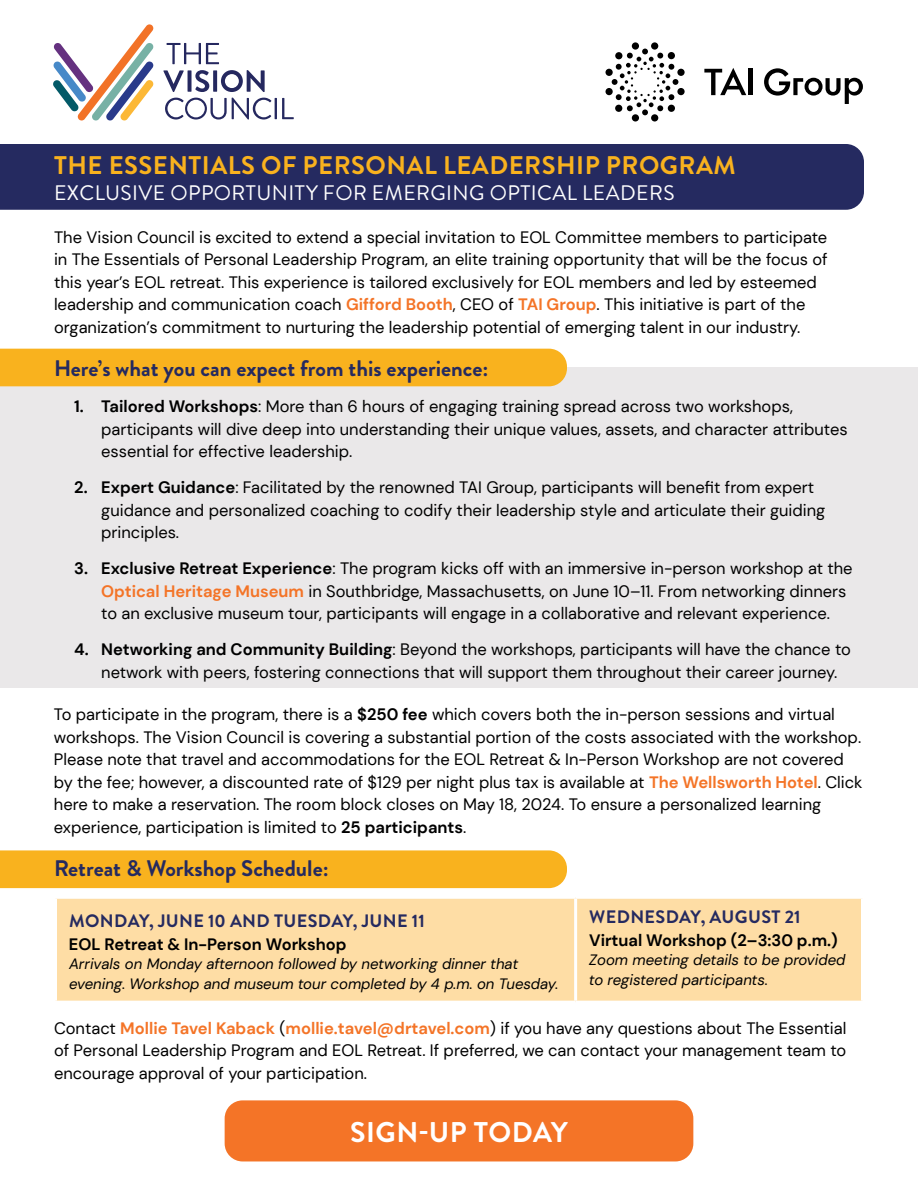
<style>
.page{position:relative;width:918px;height:1188px;background:#fff}
.page>*{position:absolute;margin:0;border:0;box-sizing:border-box;transform-origin:0 0}
.t1{font:700 28.5px "Brandon Grotesque";letter-spacing:.02em;color:#fff}
.t2{font:700 25.5px "Brandon Grotesque";letter-spacing:.02em;color:#f9b21e}
.t3{font:700 22.5px "Brandon Grotesque";color:#252a60}
.t4{font:21px "Brandon Grotesque";letter-spacing:.02em;color:#fff}
.t5{font:700 18px "Brandon Grotesque";letter-spacing:.02em;color:#252a60}
.t6{font:16.5px/22.5px "DM Sans";color:#000}
.t7{font:700 16.5px "DM Sans";color:#000}
.t8{font:italic 15px/19.5px "DM Sans";color:#000}
.s1{font-weight:700;color:#f47427}
.s2{font-weight:700}
</style>
<div class="page">
<div style="left:0;top:368px;width:918px;height:320px;background:#eae8e9"></div>
<div style="left:225px;top:1100px;width:468px;height:61px;background:#f47427;border-radius:18px"></div>
<div style="left:0;top:144px;width:864px;height:66px;background:#252a60"></div>
<div style="left:0;top:349px;width:567px;height:37px;background:#f9b21e"></div>
<div style="left:0;top:850px;width:567px;height:38px;background:#f9b21e"></div>
<div style="left:57px;top:899px;width:804px;height:102px;background:#fedda5"></div>
<hr style="left:574px;top:899px;width:3px;height:102px;background:#fff">
<svg style="left:53px;top:24px;width:101px;height:97px"></svg>
<svg style="left:163px;top:70px;width:21px;height:22px"></svg>
<svg style="left:188px;top:70px;width:4px;height:22px"></svg>
<svg style="left:195px;top:70px;width:14px;height:22px"></svg>
<svg style="left:213px;top:70px;width:4px;height:22px"></svg>
<svg style="left:221px;top:70px;width:44px;height:22px"></svg>
<svg style="left:165px;top:98px;width:106px;height:22px"></svg>
<hr style="left:275px;top:98px;width:2px;height:21px;background:#25285f">
<svg style="left:282px;top:98px;width:12px;height:21px"></svg>
<svg style="left:167px;top:43px;width:52px;height:21px"></svg>
<div style="left:632px;top:42px;width:7px;height:8px;background:#000;border-radius:50%"></div>
<div style="left:651px;top:114px;width:7px;height:8px;background:#000;border-radius:50%"></div>
<div style="left:632px;top:114px;width:7px;height:8px;background:#000;border-radius:50%"></div>
<div style="left:606px;top:69px;width:7px;height:7px;background:#000;border-radius:50%"></div>
<div style="left:606px;top:88px;width:7px;height:7px;background:#000;border-radius:50%"></div>
<div style="left:677px;top:88px;width:8px;height:7px;background:#000;border-radius:50%"></div>
<div style="left:677px;top:69px;width:8px;height:7px;background:#000;border-radius:50%"></div>
<div style="left:651px;top:42px;width:7px;height:8px;background:#000;border-radius:50%"></div>
<svg style="left:612px;top:49px;width:66px;height:66px"></svg>
<svg style="left:704px;top:68px;width:42px;height:27px"></svg>
<hr style="left:749px;top:69px;width:4px;height:26px;background:#000">
<svg style="left:764px;top:68px;width:99px;height:36px"></svg>
<h2 class="t2" style="left:54px;top:148px;width:683px">THE ESSENTIALS OF PERSONAL LEADERSHIP PROGRAM</h2>
<p class="t4" style="left:54px;top:178px;width:622px">EXCLUSIVE OPPORTUNITY FOR EMERGING OPTICAL LEADERS</p>
<p class="t6" style="left:54px;top:225px;width:775px">The Vision Council is excited to extend a special invitation to EOL Committee members to participate in The Essentials of Personal Leadership Program, an elite training opportunity that will be the focus of this year’s EOL retreat. This experience is tailored exclusively for EOL members and led by esteemed leadership and communication coach <span class="s1">Gifford Booth</span>, CEO of <span class="s1">TAI Group</span>. This initiative is part of the organization’s commitment to nurturing the leadership potential of emerging talent in our industry.</p>
<h3 class="t3" style="left:54px;top:353px;width:436px">Here’s what you can expect from this experience:</h3>
<p class="t6" style="left:101px;top:395px;width:748px;text-indent:-27px"><span class="s2">1. Tailored Workshops</span>: More than 6 hours of engaging training spread across two workshops, participants will dive deep into understanding their unique values, assets, and character attributes essential for effective leadership.</p>
<p class="t6" style="left:101px;top:476px;width:726px;text-indent:-27px"><span class="s2">2. Expert Guidance</span>: Facilitated by the renowned TAI Group, participants will benefit from expert guidance and personalized coaching to codify their leadership style and articulate their guiding principles.</p>
<p class="t6" style="left:101px;top:557px;width:753px;text-indent:-27px"><span class="s2">3. Exclusive Retreat Experience</span>: The program kicks off with an immersive in-person workshop at the<br><span class="s1">Optical Heritage Museum</span> in Southbridge, Massachusetts, on June 10–11. From networking dinners to an exclusive museum tour, participants will engage in a collaborative and relevant experience.</p>
<p class="t6" style="left:101px;top:638px;width:751px;text-indent:-27px"><span class="s2">4. Networking and Community Building</span>: Beyond the workshops, participants will have the chance to network with peers, fostering connections that will support them throughout their career journey.</p>
<p class="t6" style="left:54px;top:703px;width:810px">To participate in the program, there is a <span class="s2">$250 fee</span> which covers both the in-person sessions and virtual workshops. The Vision Council is covering a substantial portion of the costs associated with the workshop.<br>Please note that travel and accommodations for the EOL Retreat &amp; In-Person Workshop are not covered by the fee; however, a discounted rate of $129 per night plus tax is available at <span class="s1">The Wellsworth Hotel</span>. Click here to make a reservation. The room block closes on May 18, 2024. To ensure a personalized learning experience, participation is limited to <span class="s2">25 participants</span>.</p>
<h3 class="t3" style="left:54px;top:853px;width:276px">Retreat &amp; Workshop Schedule:</h3>
<p class="t5" style="left:69px;top:908px;width:357px">MONDAY, JUNE 10 AND TUESDAY, JUNE 11</p>
<p class="t7" style="left:69px;top:934px;width:279px">EOL Retreat &amp; In-Person Workshop</p>
<p class="t8" style="left:69px;top:954px;width:491px">Arrivals on Monday afternoon followed by networking dinner that evening. Workshop and museum tour completed by 4 p.m. on Tuesday.</p>
<p class="t5" style="left:589px;top:905px;width:213px">WEDNESDAY, AUGUST 21</p>
<p class="t7" style="left:589px;top:930px;width:250px">Virtual Workshop (2–3:30 p.m.)</p>
<p class="t8" style="left:589px;top:950px;width:258px">Zoom meeting details to be provided to registered participants.</p>
<p class="t6" style="left:54px;top:1017px;width:794px;text-align:justify">Contact <span class="s1">Mollie Tavel Kaback</span> (<span class="s1">mollie.tavel@drtavel.com</span>) if you have any questions about The Essential of Personal Leadership Program and EOL Retreat. If preferred, we can contact your management team to encourage approval of your participation.</p>
<h1 class="t1" style="left:350px;top:1112px;width:219px">SIGN-UP TODAY</h1>
</div>
